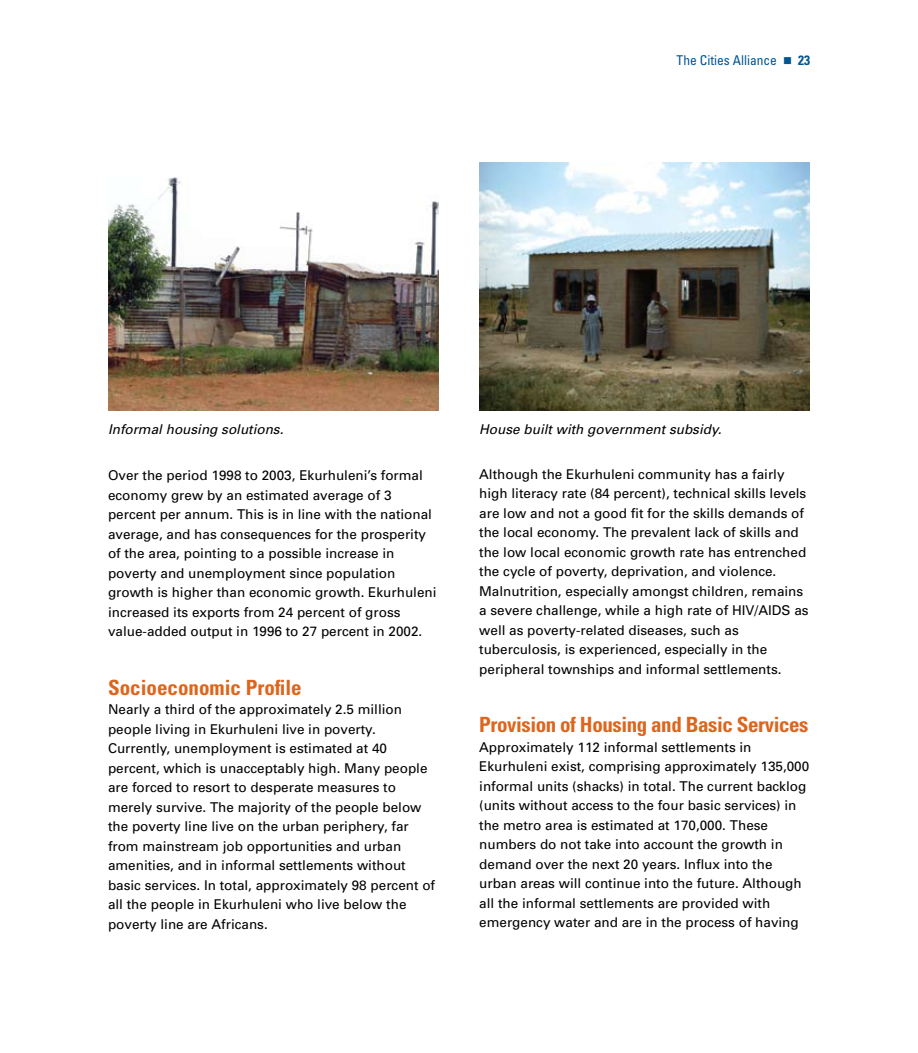
<style>
.page{position:relative;width:918px;height:1053px;background:#fff}
.page>*{position:absolute;margin:0;border:0;box-sizing:border-box;transform-origin:0 0}
.t1{font:700 condensed 21px "Univers";letter-spacing:-.02em;color:#dc661e}
.t2{font:700 condensed 21px "Univers";color:#dc661e}
.t3{font:13.5px/19.5px "Univers";color:#000}
.t4{font:italic 13.5px "Univers";color:#000}
.t5{font:condensed 13.5px "Univers";color:#005595}
.s1{font-weight:700}
</style>
<div class="page">
<img style="left:479px;top:162px;width:331px;height:248px">
<img style="left:108px;top:177px;width:331px;height:233px">
<p class="t5" style="left:677px;top:52px;width:135px">The Cities Alliance ■ <span class="s1">23</span></p>
<p class="t4" style="left:108px;top:421px;width:177px">Informal housing solutions.</p>
<p class="t4" style="left:479px;top:421px;width:244px">House built with government subsidy.</p>
<p class="t3" style="left:108px;top:466px;width:330px">Over the period 1998 to 2003, Ekurhuleni’s formal economy grew by an estimated average of 3 percent per annum. This is in line with the national average, and has consequences for the prosperity of the area, pointing to a possible increase in poverty and unemployment since population growth is higher than economic growth. Ekurhuleni increased its exports from 24 percent of gross value-added output in 1996 to 27 percent in 2002.</p>
<h1 class="t2" style="left:108px;top:675px;width:195px">Socioeconomic Profile</h1>
<p class="t3" style="left:108px;top:700px;width:329px">Nearly a third of the approximately 2.5 million people living in Ekurhuleni live in poverty.<br>Currently, unemployment is estimated at 40 percent, which is unacceptably high. Many people are forced to resort to desperate measures to merely survive. The majority of the people below the poverty line live on the urban periphery, far from mainstream job opportunities and urban amenities, and in informal settlements without basic services. In total, approximately 98 percent of all the people in Ekurhuleni who live below the poverty line are Africans.</p>
<p class="t3" style="left:479px;top:464px;width:331px">Although the Ekurhuleni community has a fairly high literacy rate (84 percent), technical skills levels are low and not a good fit for the skills demands of the local economy. The prevalent lack of skills and the low local economic growth rate has entrenched the cycle of poverty, deprivation, and violence.<br>Malnutrition, especially amongst children, remains a severe challenge, while a high rate of HIV/AIDS as well as poverty-related diseases, such as tuberculosis, is experienced, especially in the peripheral townships and informal settlements.</p>
<h1 class="t1" style="left:479px;top:712px;width:331px">Provision of Housing and Basic Services</h1>
<p class="t3" style="left:479px;top:737px;width:332px">Approximately 112 informal settlements in Ekurhuleni exist, comprising approximately 135,000 informal units (shacks) in total. The current backlog (units without access to the four basic services) in the metro area is estimated at 170,000. These numbers do not take into account the growth in demand over the next 20 years. Influx into the urban areas will continue into the future. Although all the informal settlements are provided with emergency water and are in the process of having</p>
</div>
